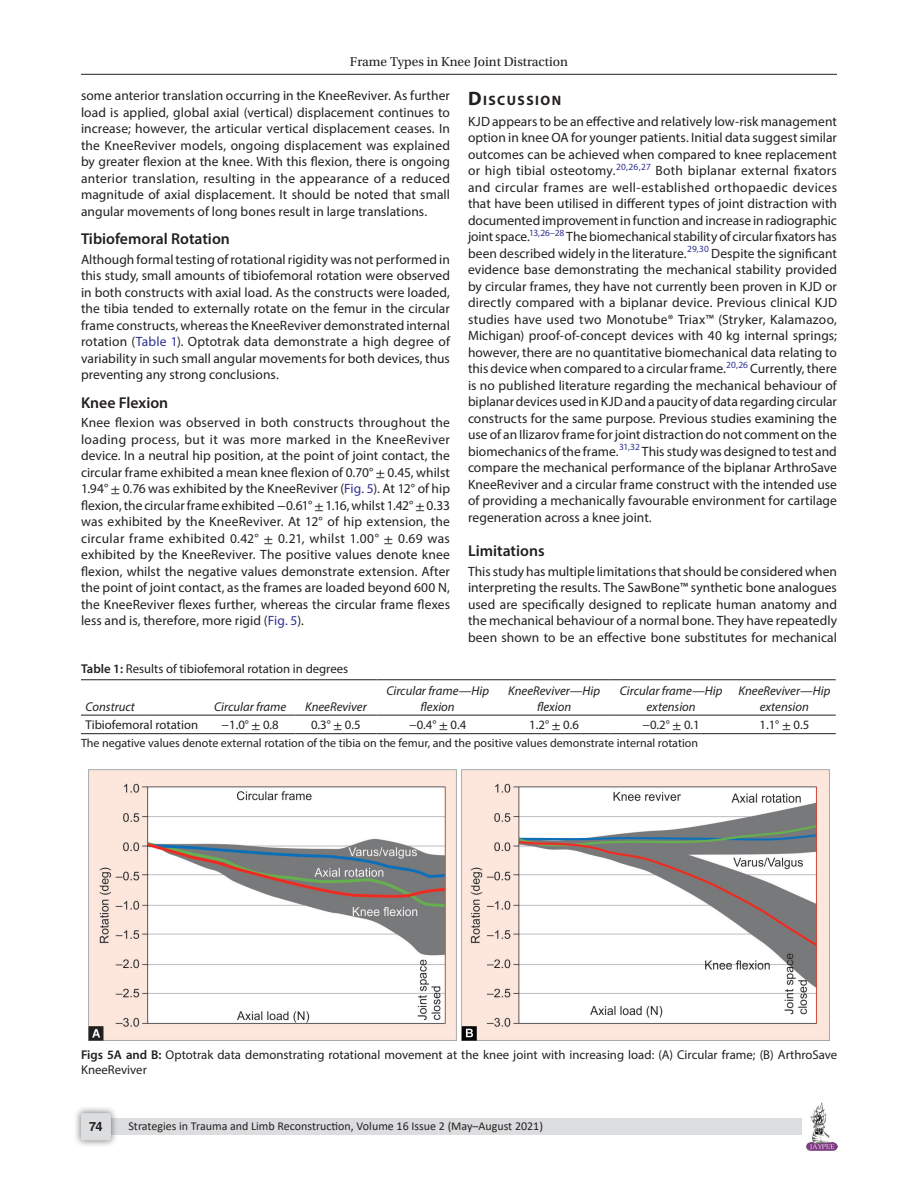
<style>
.page{position:relative;width:918px;height:1188px;background:#fff}
.page>*{position:absolute;margin:0;border:0;box-sizing:border-box;transform-origin:0 0}
.Head-2{font:600 15.75px "Myriad Pro";color:#231f20}
.Head-1{font:700 13.65px "Myriad Pro";letter-spacing:.105em;color:#231f20}
.Para-NoIndent{font:13.5px/16.5px "Myriad Pro";letter-spacing:.005em;color:#231f20;text-align:justify}
.t1{font:13.5px "Utopia Std";color:#231f20}
.TableHeader{font:italic 12.75px/15.3px "Myriad Pro";color:#231f20;text-align:center}
.FigCaption{font:12.75px/15.3px "Myriad Pro";color:#231f20}
.TableBody{font:12.75px "Myriad Pro";color:#231f20}
.TableCaption{font:12.75px "Myriad Pro";color:#231f20}
.t2{font:700 12.75px "Helvetica LT Std";color:#231f20}
.TableFootNote{font:12px "Myriad Pro";color:#231f20}
.t3{font:12px "Calibri";color:#231f20}
.s1{color:#2e3092}
.s2{font-family:"STIX General"}
.s3{font-size:19.5px}
.s4{font-weight:600}
</style>
<div class="page">
<hr style="left:81px;top:74px;width:756px;height:1px;background:#231f20">
<img style="left:807px;top:1103px;width:30px;height:48px">
<div style="left:96px;top:1119px;width:706px;height:16px;background:#dcdddf"></div>
<div style="left:73px;top:1106px;width:45px;height:41px;background:#231f20;opacity:.61"></div>
<div style="left:81px;top:1113px;width:30px;height:27px;background:#dcdddf;border-radius:2px"></div>
<img style="left:89px;top:769px;width:740px;height:271px">
<hr style="left:81px;top:679px;width:124px;height:1px;background:#231f20">
<hr style="left:205px;top:679px;width:90px;height:1px;background:#231f20">
<hr style="left:295px;top:679px;width:81px;height:1px;background:#231f20">
<hr style="left:376px;top:679px;width:123px;height:1px;background:#231f20">
<hr style="left:499px;top:679px;width:110px;height:1px;background:#231f20">
<hr style="left:609px;top:679px;width:124px;height:1px;background:#231f20">
<hr style="left:733px;top:679px;width:103px;height:1px;background:#231f20">
<hr style="left:81px;top:715px;width:124px;height:1px;background:#231f20">
<hr style="left:205px;top:715px;width:90px;height:1px;background:#231f20">
<hr style="left:295px;top:715px;width:81px;height:1px;background:#231f20">
<hr style="left:376px;top:715px;width:123px;height:1px;background:#231f20">
<hr style="left:499px;top:715px;width:110px;height:1px;background:#231f20">
<hr style="left:609px;top:715px;width:124px;height:1px;background:#231f20">
<hr style="left:733px;top:715px;width:103px;height:1px;background:#231f20">
<hr style="left:81px;top:733px;width:124px;height:1px;background:#231f20">
<hr style="left:205px;top:733px;width:90px;height:1px;background:#231f20">
<hr style="left:295px;top:733px;width:81px;height:1px;background:#231f20">
<hr style="left:376px;top:733px;width:123px;height:1px;background:#231f20">
<hr style="left:499px;top:733px;width:110px;height:1px;background:#231f20">
<hr style="left:609px;top:733px;width:124px;height:1px;background:#231f20">
<hr style="left:733px;top:733px;width:103px;height:1px;background:#231f20">
<p class="t1" style="left:350px;top:55px;width:220px">Frame Types in Knee Joint Distraction</p>
<p class="Para-NoIndent" style="left:81px;top:87px;width:371px">some anterior translation occurring in the KneeReviver. As further load is applied, global axial (vertical) displacement continues to increase; however, the articular vertical displacement ceases. In the KneeReviver models, ongoing displacement was explained by greater flexion at the knee. With this flexion, there is ongoing anterior translation, resulting in the appearance of a reduced magnitude of axial displacement. It should be noted that small angular movements of long bones result in large translations.</p>
<p class="Head-2" style="left:81px;top:229px;width:150px">Tibiofemoral Rotation</p>
<p class="Para-NoIndent" style="left:81px;top:251px;width:371px">Although formal testing of rotational rigidity was not performed in this study, small amounts of tibiofemoral rotation were observed in both constructs with axial load. As the constructs were loaded, the tibia tended to externally rotate on the femur in the circular frame constructs, whereas the KneeReviver demonstrated internal rotation (<span class="s1">Table 1</span>). Optotrak data demonstrate a high degree of variability in such small angular movements for both devices, thus preventing any strong conclusions.</p>
<p class="Head-2" style="left:81px;top:392px;width:89px">Knee Flexion</p>
<p class="Para-NoIndent" style="left:81px;top:414px;width:371px">Knee flexion was observed in both constructs throughout the loading process, but it was more marked in the KneeReviver device. In a neutral hip position, at the point of joint contact, the circular frame exhibited a mean knee flexion of 0.70° <span class="s2">±</span> 0.45, whilst 1.94° <span class="s2">±</span> 0.76 was exhibited by the KneeReviver (<span class="s1">Fig. 5</span>). At 12° of hip flexion, the circular frame exhibited <span class="s2">−</span>0.61° <span class="s2">±</span> 1.16, whilst 1.42° <span class="s2">±</span> 0.33 was exhibited by the KneeReviver. At 12° of hip extension, the circular frame exhibited 0.42° <span class="s2">±</span> 0.21, whilst 1.00° <span class="s2">±</span> 0.69 was exhibited by the KneeReviver. The positive values denote knee flexion, whilst the negative values demonstrate extension. After the point of joint contact, as the frames are loaded beyond 600 N, the KneeReviver flexes further, whereas the circular frame flexes less and is, therefore, more rigid (<span class="s1">Fig. 5</span>).</p>
<p class="Head-1" style="left:468px;top:91px;width:95px"><span class="s3">D</span>ISCUSSION</p>
<p class="Para-NoIndent" style="left:468px;top:113px;width:371px">KJD appears to be an effective and relatively low-risk management option in knee OA for younger patients. Initial data suggest similar outcomes can be achieved when compared to knee replacement or high tibial osteotomy.<sup>20,26,27</sup> Both biplanar external fixators and circular frames are well-established orthopaedic devices that have been utilised in different types of joint distraction with documented improvement in function and increase in radiographic joint space.<sup>13,26–28</sup> The biomechanical stability of circular fixators has been described widely in the literature.<sup>29,30</sup> Despite the significant evidence base demonstrating the mechanical stability provided by circular frames, they have not currently been proven in KJD or directly compared with a biplanar device. Previous clinical KJD studies have used two Monotube® Triax™ (Stryker, Kalamazoo, Michigan) proof-of-concept devices with 40 kg internal springs; however, there are no quantitative biomechanical data relating to this device when compared to a circular frame.<sup>20,26</sup> Currently, there is no published literature regarding the mechanical behaviour of biplanar devices used in KJD and a paucity of data regarding circular constructs for the same purpose. Previous studies examining the use of an Ilizarov frame for joint distraction do not comment on the biomechanics of the frame.<sup>31,32</sup> This study was designed to test and compare the mechanical performance of the biplanar ArthroSave KneeReviver and a circular frame construct with the intended use of providing a mechanically favourable environment for cartilage regeneration across a knee joint.</p>
<p class="Head-2" style="left:468px;top:541px;width:78px">Limitations</p>
<p class="Para-NoIndent" style="left:468px;top:563px;width:371px">This study has multiple limitations that should be considered when interpreting the results. The SawBone™ synthetic bone analogues used are specifically designed to replicate human anatomy and the mechanical behaviour of a normal bone. They have repeatedly been shown to be an effective bone substitutes for mechanical</p>
<p class="TableCaption" style="left:81px;top:661px;width:269px"><span class="s4">Table 1:</span> Results of tibiofemoral rotation in degrees</p>
<p class="TableHeader" style="left:86px;top:698px;width:51px">Construct</p>
<p class="TableHeader" style="left:214px;top:698px;width:74px">Circular frame</p>
<p class="TableHeader" style="left:305px;top:698px;width:63px">KneeReviver</p>
<p class="TableHeader" style="left:386px;top:683px;width:104px">Circular frame—Hip flexion</p>
<p class="TableHeader" style="left:508px;top:683px;width:93px">KneeReviver—Hip flexion</p>
<p class="TableHeader" style="left:620px;top:683px;width:104px">Circular frame—Hip extension</p>
<p class="TableHeader" style="left:738px;top:683px;width:93px">KneeReviver—Hip extension</p>
<p class="TableBody" style="left:86px;top:717px;width:114px">Tibiofemoral rotation</p>
<p class="TableBody" style="left:222px;top:717px;width:59px">−1.0° <span class="s2">±</span> 0.8</p>
<p class="TableBody" style="left:311px;top:717px;width:51px">0.3° <span class="s2">±</span> 0.5</p>
<p class="TableBody" style="left:409px;top:717px;width:59px">−0.4° <span class="s2">±</span> 0.4</p>
<p class="TableBody" style="left:529px;top:717px;width:51px">1.2° <span class="s2">±</span> 0.6</p>
<p class="TableBody" style="left:643px;top:717px;width:59px">−0.2° <span class="s2">±</span> 0.1</p>
<p class="TableBody" style="left:760px;top:717px;width:51px">1.1° <span class="s2">±</span> 0.5</p>
<p class="TableFootNote" style="left:81px;top:736px;width:619px">The negative values denote external rotation of the tibia on the femur, and the positive values demonstrate internal rotation</p>
<p class="FigCaption" style="left:81px;top:1047px;width:758px"><span class="s4">Figs 5A and B:</span> Optotrak data demonstrating rotational movement at the knee joint with increasing load: (A) Circular frame; (B) ArthroSave<br>KneeReviver</p>
<p class="t2" style="left:89px;top:1119px;width:15px">74</p>
<p class="t3" style="left:128px;top:1117px;width:416px">Strategies in Trauma and Limb Reconstruction, Volume 16 Issue 2 (May–August 2021)</p>
</div>
